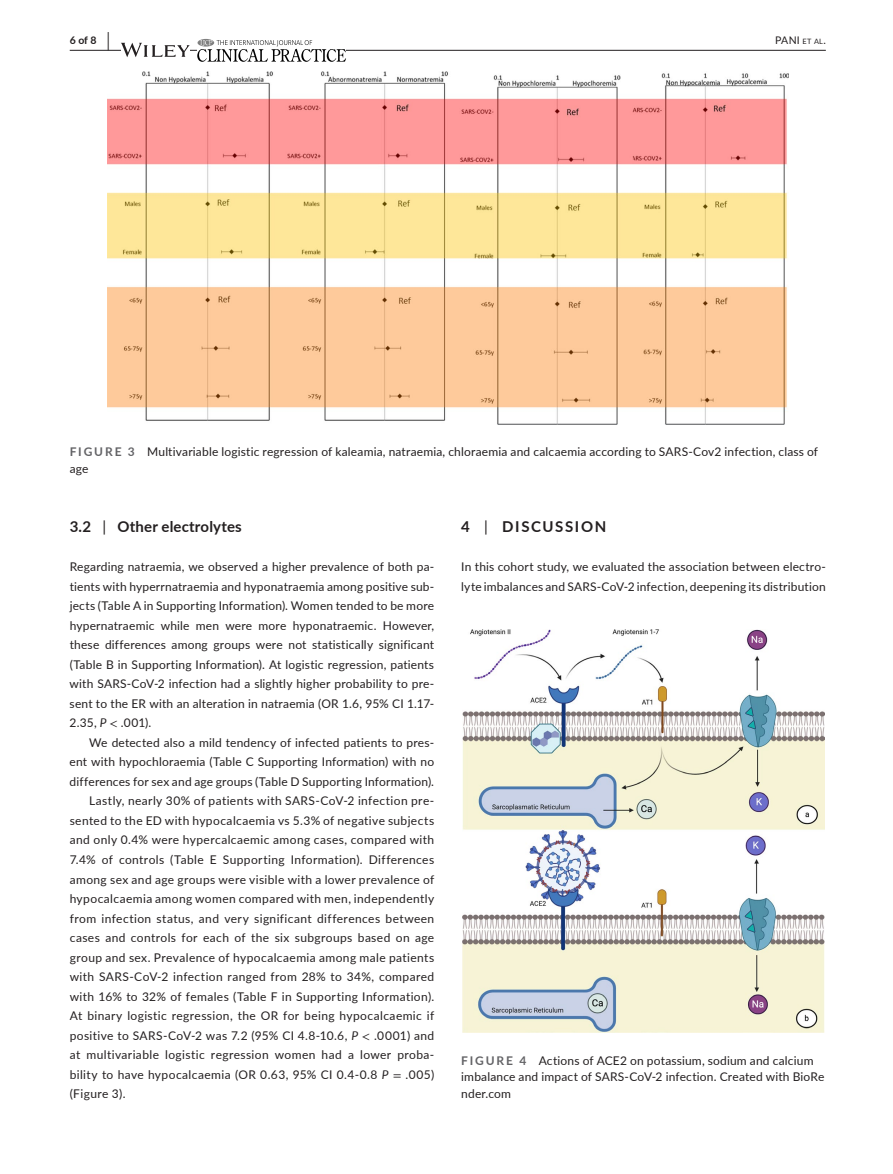
<style>
.page{position:relative;width:893px;height:1174px;background:#fff}
.page>*{position:absolute;margin:0;border:0;box-sizing:border-box;transform-origin:0 0}
.t1{font:700 15px "Lato";letter-spacing:.01em;color:#231f20}
.t2{font:700 15px "Lato";letter-spacing:.11em;color:#231f20}
.t3{font:12px/19.5px "Lato";letter-spacing:.025em;color:#231f20}
.t4{font:10.5px "Lato";color:#231f20}
.t5{font:700 10.5px "Lato";color:#231f20}
.s1{font-size:19.5px}
.s2{font-size:7.35px}
.s3{font-weight:700;color:#636366}
.s4{font-weight:400}
.s5{font-style:italic}
.s6{font-family:"STIX"}
</style>
<div class="page">
<hr style="left:70px;top:50px;width:756px;height:1px;background:#231f20">
<svg style="left:121px;top:43px;width:69px;height:14px"></svg>
<svg style="left:197px;top:40px;width:149px;height:22px"></svg>
<img style="left:108px;top:72px;width:680px;height:352px">
<img style="left:463px;top:630px;width:361px;height:402px">
<p class="t5" style="left:70px;top:33px;width:41px">6 of 8 <span class="s1">|</span></p>
<p class="t4" style="left:775px;top:33px;width:52px">PANI <span class="s2">et al</span>.</p>
<p class="t3" style="left:70px;top:443px;width:750px;line-height:16.5px"><span class="s3">FIGURE 3</span> Multivariable logistic regression of kaleamia, natraemia, chloraemia and calcaemia according to SARS-Cov2 infection, class of age</p>
<p class="t1" style="left:70px;top:516px;width:174px">3.2 <span class="s4">|</span> Other electrolytes</p>
<p class="t3" style="left:70px;top:557px;width:366px;text-align:justify">Regarding natraemia, we observed a higher prevalence of both pa&shy;tients with hyperrnatraemia and hyponatraemia among positive sub&shy;jects (Table A in Supporting Information). Women tended to be more hypernatraemic while men were more hyponatraemic. However, these differences among groups were not statistically significant (Table B in Supporting Information). At logistic regression, patients with SARS-CoV-2 infection had a slightly higher probability to pre&shy;sent to the ER with an alteration in natraemia (OR 1.6, 95% CI 1.17- 2.35, <span class="s5">P</span> <span class="s6">&lt;</span> .001).</p>
<p class="t3" style="left:89px;top:732px;width:346px">We detected also a mild tendency of infected patients to pres-</p>
<p class="t3" style="left:70px;top:752px;width:366px">ent with hypochloraemia (Table C Supporting Information) with no</p>
<p class="t3" style="left:70px;top:771px;width:366px">differences for sex and age groups (Table D Supporting Information).</p>
<p class="t3" style="left:89px;top:791px;width:347px">Lastly, nearly 30% of patients with SARS-CoV-2 infection pre-</p>
<p class="t3" style="left:70px;top:810px;width:366px">sented to the ED with hypocalcaemia vs 5.3% of negative subjects</p>
<p class="t3" style="left:70px;top:830px;width:366px">and only 0.4% were hypercalcaemic among cases, compared with</p>
<p class="t3" style="left:70px;top:849px;width:366px">7.4% of controls (Table E Supporting Information). Differences</p>
<p class="t3" style="left:70px;top:869px;width:366px">among sex and age groups were visible with a lower prevalence of</p>
<p class="t3" style="left:70px;top:888px;width:366px">hypocalcaemia among women compared with men, independently</p>
<p class="t3" style="left:70px;top:908px;width:366px">from infection status, and very significant differences between</p>
<p class="t3" style="left:70px;top:927px;width:366px">cases and controls for each of the six subgroups based on age</p>
<p class="t3" style="left:70px;top:947px;width:366px">group and sex. Prevalence of hypocalcaemia among male patients</p>
<p class="t3" style="left:70px;top:966px;width:366px">with SARS-CoV-2 infection ranged from 28% to 34%, compared</p>
<p class="t3" style="left:70px;top:986px;width:366px">with 16% to 32% of females (Table F in Supporting Information).</p>
<p class="t3" style="left:70px;top:1005px;width:366px">At binary logistic regression, the OR for being hypocalcaemic if</p>
<p class="t3" style="left:70px;top:1025px;width:366px">positive to SARS-CoV-2 was 7.2 (95% CI 4.8-10.6, <span class="s5">P</span> <span class="s6">&lt;</span> .0001) and</p>
<p class="t3" style="left:70px;top:1044px;width:366px">at multivariable logistic regression women had a lower proba-</p>
<p class="t3" style="left:70px;top:1064px;width:366px">bility to have hypocalcaemia (OR 0.63, 95% CI 0.4-0.8 <span class="s5">P</span> <span class="s6">=</span> .005)</p>
<p class="t3" style="left:70px;top:1083px;width:57px">(Figure 3).</p>
<p class="t2" style="left:461px;top:516px;width:147px">4 <span class="s4">|</span> DISCUSSION</p>
<p class="t3" style="left:461px;top:557px;width:366px">In this cohort study, we evaluated the association between electro&shy;lyte imbalances and SARS-CoV-2 infection, deepening its distribution</p>
<p class="t3" style="left:461px;top:1051px;width:365px;line-height:16.5px"><span class="s3">FIGURE 4</span> Actions of ACE2 on potassium, sodium and calcium imbalance and impact of SARS-CoV-2 infection. Created with BioRe nder.com</p>
</div>
